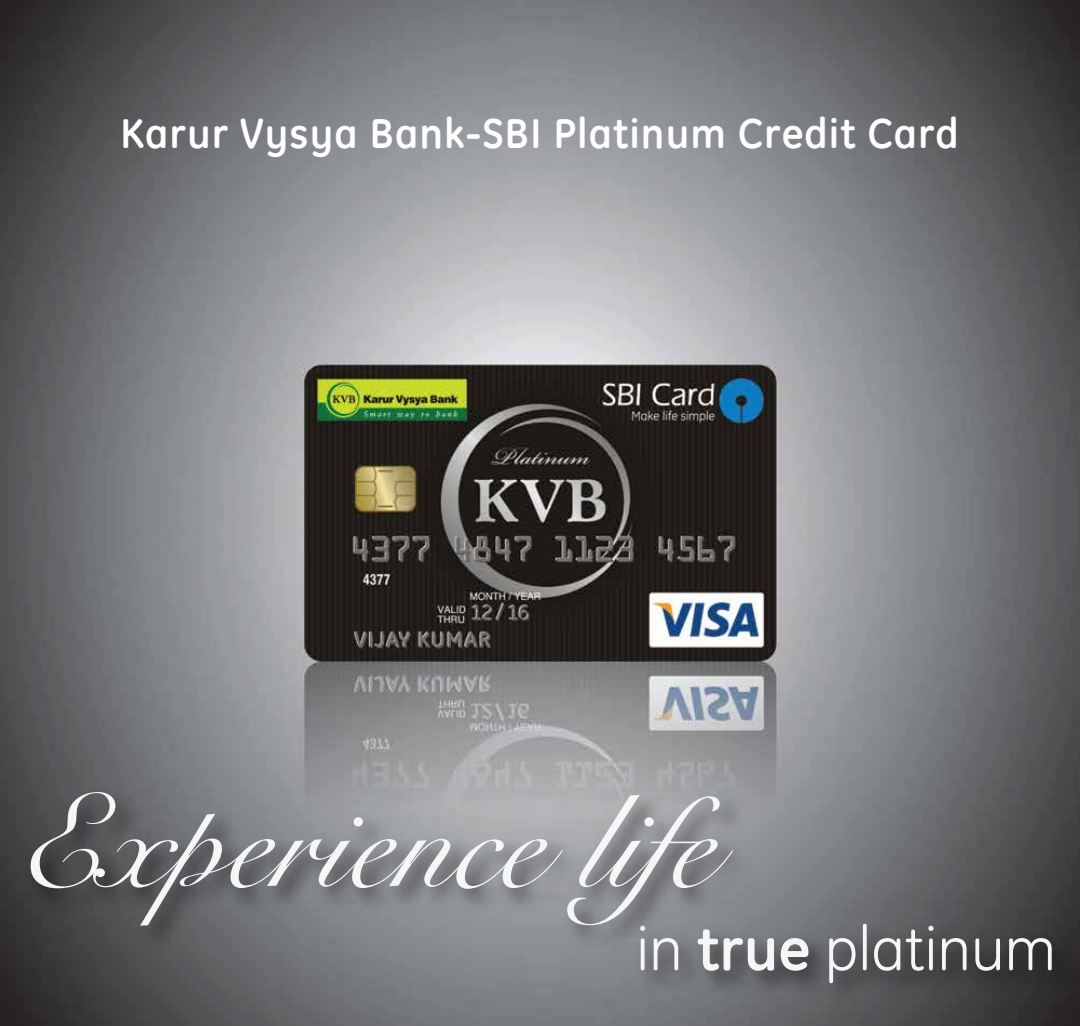
<style>
.page{position:relative;width:1080px;height:1026px;background:#fff}
.page>*{position:absolute;margin:0;border:0;box-sizing:border-box;transform-origin:0 0}
.t1{font:135.6px "Snell BT";color:#f5f6f6}
.t2{font:61.65px "GE Inspira";color:#f5f6f6}
.t3{font:700 42px "GE Inspira";letter-spacing:.025em;color:#fff}
.s1{font-weight:700}
</style>
<div class="page">
<img style="left:0;top:0;width:1080px;height:1026px">
<img style="left:624px;top:907px;width:456px;height:112px">
<img style="left:19px;top:760px;width:767px;height:202px">
<p class="t3" style="left:120px;top:106px;width:840px">Karur Vysya Bank-SBI Platinum Credit Card</p>
<h1 class="t1" style="left:48px;top:757px;width:784px">Experience life</h1>
<h2 class="t2" style="left:636px;top:909px;width:422px">in <span class="s1">true</span> platinum</h2>
</div>
